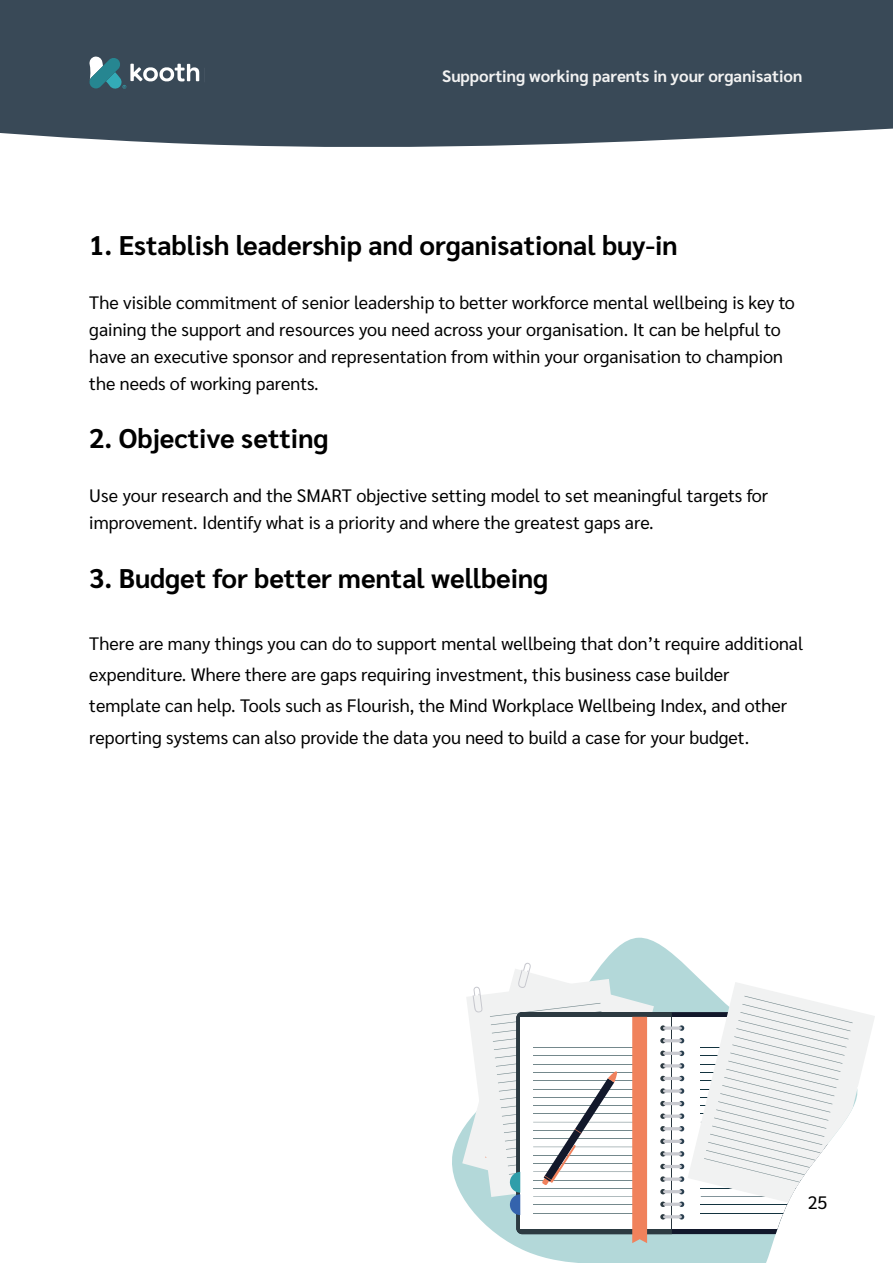
<style>
.page{position:relative;width:893px;height:1263px;background:#fff}
.page>*{position:absolute;margin:0;border:0;box-sizing:border-box;transform-origin:0 0}
.t1{font:700 27px "Sarabun";color:#000}
.t2{font:18px/27px "Sarabun";color:#000}
.t3{font:700 16.5px "Sarabun";color:#f2f2f2}
</style>
<div class="page">
<div style="left:0;top:0;width:893px;height:147px;background:#394957"></div>
<svg style="left:89px;top:56px;width:110px;height:33px"></svg>
<svg style="left:452px;top:938px;width:324px;height:325px"></svg>
<div style="left:672px;top:1017px;width:152px;height:212px;background:#fff"></div>
<svg style="left:663px;top:1026px;width:19px;height:4px"></svg>
<hr style="left:663px;top:1039px;width:19px;height:3px;background:#c7c8ce;border-radius:2px">
<hr style="left:663px;top:1052px;width:19px;height:3px;background:#c7c8ce;border-radius:2px">
<hr style="left:663px;top:1064px;width:19px;height:3px;background:#c7c8ce;border-radius:2px">
<hr style="left:663px;top:1077px;width:19px;height:3px;background:#c7c8ce;border-radius:2px">
<svg style="left:663px;top:1089px;width:19px;height:4px"></svg>
<hr style="left:663px;top:1102px;width:19px;height:3px;background:#c7c8ce;border-radius:2px">
<svg style="left:663px;top:1114px;width:19px;height:4px"></svg>
<hr style="left:663px;top:1127px;width:19px;height:3px;background:#c7c8ce;border-radius:2px">
<hr style="left:663px;top:1140px;width:19px;height:3px;background:#c7c8ce;border-radius:2px">
<hr style="left:663px;top:1152px;width:19px;height:3px;background:#c7c8ce;border-radius:2px">
<hr style="left:663px;top:1165px;width:19px;height:3px;background:#c7c8ce;border-radius:2px">
<svg style="left:663px;top:1177px;width:19px;height:4px"></svg>
<hr style="left:663px;top:1190px;width:19px;height:3px;background:#c7c8ce;border-radius:2px">
<hr style="left:663px;top:1203px;width:19px;height:3px;background:#c7c8ce;border-radius:2px">
<hr style="left:663px;top:1215px;width:19px;height:3px;background:#c7c8ce;border-radius:2px">
<svg style="left:679px;top:982px;width:196px;height:237px"></svg>
<svg style="left:462px;top:962px;width:210px;height:281px"></svg>
<p class="t3" style="left:442px;top:66px;width:362px">Supporting working parents in your organisation</p>
<h1 class="t1" style="left:89px;top:230px;width:590px">1. Establish leadership and organisational buy-in</h1>
<p class="t2" style="left:89px;top:289px;width:707px">The visible commitment of senior leadership to better workforce mental wellbeing is key to gaining the support and resources you need across your organisation. It can be helpful to have an executive sponsor and representation from within your organisation to champion the needs of working parents.</p>
<h1 class="t1" style="left:89px;top:423px;width:241px">2. Objective setting</h1>
<p class="t2" style="left:89px;top:483px;width:680px">Use your research and the SMART objective setting model to set meaningful targets for improvement. Identify what is a priority and where the greatest gaps are.</p>
<h1 class="t1" style="left:89px;top:562px;width:460px">3. Budget for better mental wellbeing</h1>
<p class="t2" style="left:89px;top:628px;width:716px;line-height:31.2px">There are many things you can do to support mental wellbeing that don’t require additional expenditure. Where there are gaps requiring investment, this business case builder template can help. Tools such as Flourish, the Mind Workplace Wellbeing Index, and other reporting systems can also provide the data you need to build a case for your budget.</p>
<p class="t2" style="left:808px;top:1189px;width:21px">25</p>
</div>
